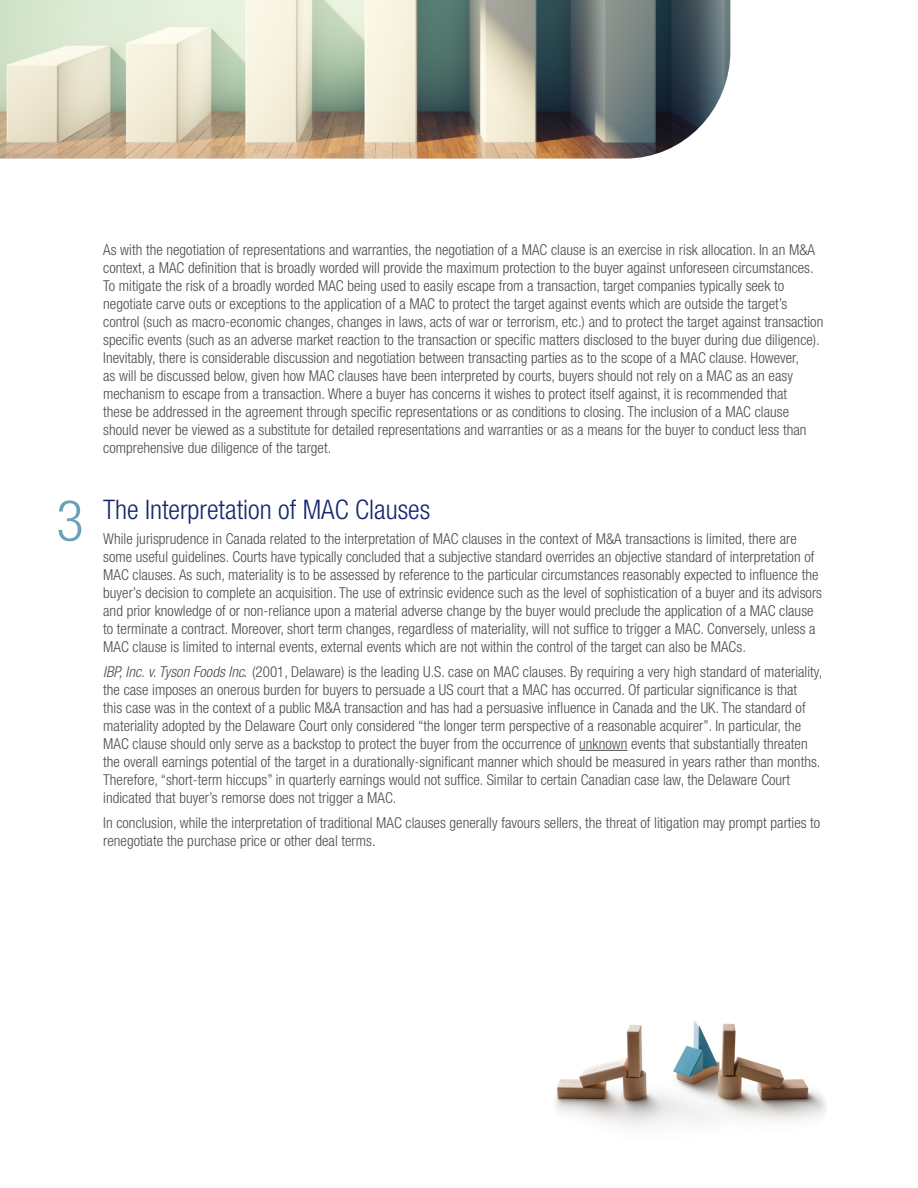
<style>
.page{position:relative;width:918px;height:1188px;background:#fff}
.page>*{position:absolute;margin:0;border:0;box-sizing:border-box;transform-origin:0 0}
.body{font:300 condensed 56.7px "Helvetica Neue LT Pro";color:#69a2b7}
.Sub_Head_-_TOC{font:300 condensed 27px "Helvetica Neue LT Pro";color:#15276c}
.body-2{font:300 condensed 15px/18px "Helvetica Neue LT Pro";letter-spacing:.005em;color:#4b4c4d}
.s1{font-style:italic}
.s2{font-style:italic;font-stretch:normal}
</style>
<div class="page">
<img style="left:0;top:0;width:730px;height:159px">
<hr style="left:579px;top:750px;width:48px;height:1px;background:#4b4c4d">
<img style="left:554px;top:1020px;width:272px;height:107px">
<p class="body" style="left:56px;top:488px;width:29px">3</p>
<p class="body-2" style="left:103px;top:241px;width:722px">As with the negotiation of representations and warranties, the negotiation of a MAC clause is an exercise in risk allocation. In an M&amp;A context, a MAC definition that is broadly worded will provide the maximum protection to the buyer against unforeseen circumstances.<br>To mitigate the risk of a broadly worded MAC being used to easily escape from a transaction, target companies typically seek to negotiate carve outs or exceptions to the application of a MAC to protect the target against events which are outside the target’s control (such as macro-economic changes, changes in laws, acts of war or terrorism, etc.) and to protect the target against transaction specific events (such as an adverse market reaction to the transaction or specific matters disclosed to the buyer during due diligence).<br>Inevitably, there is considerable discussion and negotiation between transacting parties as to the scope of a MAC clause. However,<br>as will be discussed below, given how MAC clauses have been interpreted by courts, buyers should not rely on a MAC as an easy mechanism to escape from a transaction. Where a buyer has concerns it wishes to protect itself against, it is recommended that<br>these be addressed in the agreement through specific representations or as conditions to closing. The inclusion of a MAC clause should never be viewed as a substitute for detailed representations and warranties or as a means for the buyer to conduct less than comprehensive due diligence of the target.</p>
<p class="Sub_Head_-_TOC" style="left:103px;top:494px;width:328px">The Interpretation of MAC Clauses</p>
<p class="body-2" style="left:103px;top:530px;width:720px">While jurisprudence in Canada related to the interpretation of MAC clauses in the context of M&amp;A transactions is limited, there are some useful guidelines. Courts have typically concluded that a subjective standard overrides an objective standard of interpretation of MAC clauses. As such, materiality is to be assessed by reference to the particular circumstances reasonably expected to influence the buyer’s decision to complete an acquisition. The use of extrinsic evidence such as the level of sophistication of a buyer and its advisors and prior knowledge of or non-reliance upon a material adverse change by the buyer would preclude the application of a MAC clause to terminate a contract. Moreover, short term changes, regardless of materiality, will not suffice to trigger a MAC. Conversely, unless a MAC clause is limited to internal events, external events which are not within the control of the target can also be MACs.</p>
<p class="body-2" style="left:103px;top:662px;width:721px"><span class="s1">IBP, Inc. v. Tyson Foods Inc</span><span class="s2">.</span> (2001, Delaware) is the leading U.S. case on MAC clauses. By requiring a very high standard of materiality, the case imposes an onerous burden for buyers to persuade a US court that a MAC has occurred. Of particular significance is that<br>this case was in the context of a public M&amp;A transaction and has had a persuasive influence in Canada and the UK. The standard of materiality adopted by the Delaware Court only considered “the longer term perspective of a reasonable acquirer”. In particular, the MAC clause should only serve as a backstop to protect the buyer from the occurrence of unknown events that substantially threaten the overall earnings potential of the target in a durationally-significant manner which should be measured in years rather than months.<br>Therefore, “short-term hiccups” in quarterly earnings would not suffice. Similar to certain Canadian case law, the Delaware Court indicated that buyer’s remorse does not trigger a MAC.</p>
<p class="body-2" style="left:103px;top:813px;width:719px">In conclusion, while the interpretation of traditional MAC clauses generally favours sellers, the threat of litigation may prompt parties to renegotiate the purchase price or other deal terms.</p>
</div>
